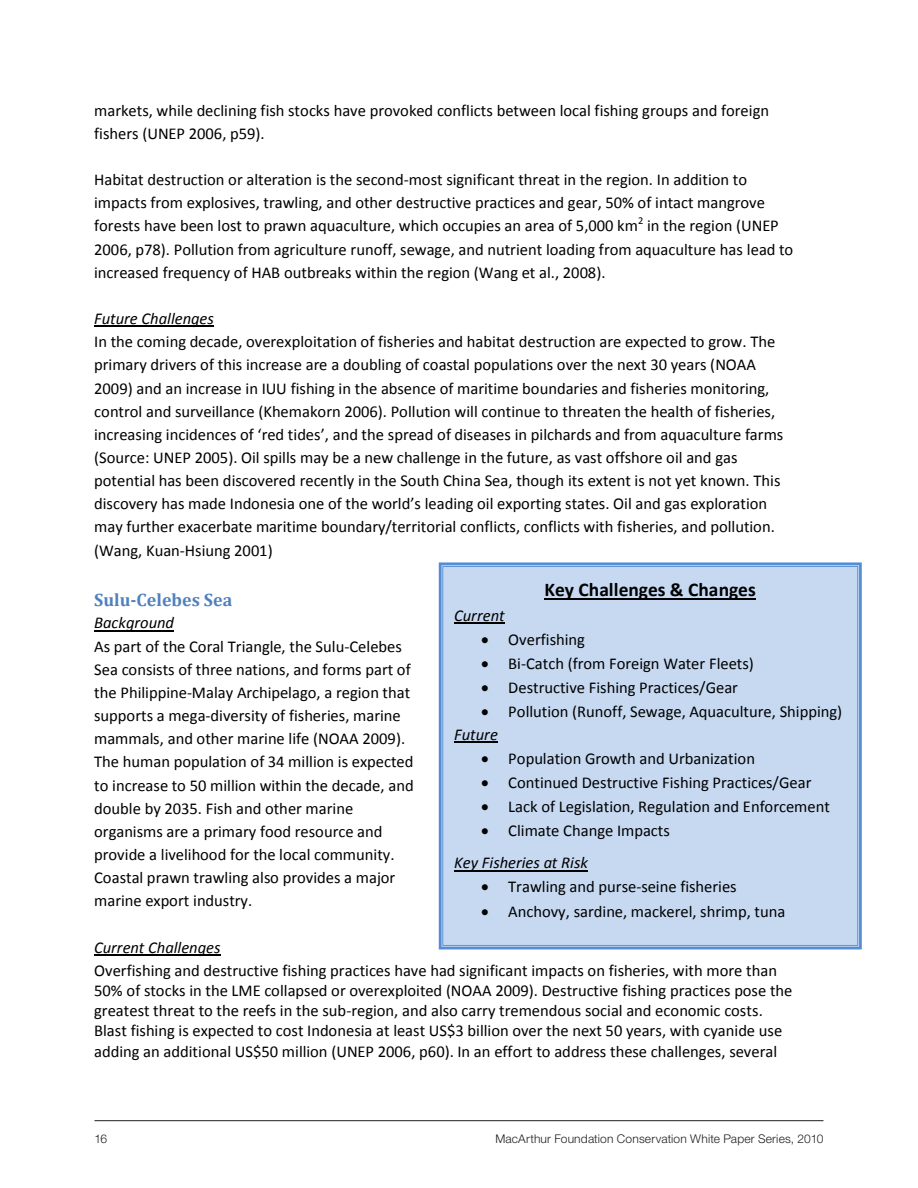
<style>
.page{position:relative;width:918px;height:1188px;background:#fff}
.page>*{position:absolute;margin:0;border:0;box-sizing:border-box;transform-origin:0 0}
.t1{font:700 19.5px "Calibri";color:#000}
.t2{font:700 18px "Cambria";color:#4f81bd}
.t3{font:16.5px/23.1px "Calibri";color:#000}
.t4{font:italic 16.5px "Calibri";color:#000}
.t5{font:300 12px "Helvetica Neue LT Std";letter-spacing:.015em;color:#231f20}
.t6{font:10.5px "Calibri";color:#000}
.s1{font-style:italic}
</style>
<div class="page">
<hr style="left:94px;top:1120px;width:730px;height:1px;background:#231f20">
<hr style="left:94px;top:326px;width:120px;height:1px;background:#000">
<hr style="left:94px;top:630px;width:80px;height:1px;background:#000">
<hr style="left:94px;top:955px;width:127px;height:1px;background:#000">
<div style="left:439px;top:562px;width:423px;height:387px;background:#c6d9f1"></div>
<hr style="left:545px;top:598px;width:211px;height:2px;background:#000">
<hr style="left:454px;top:623px;width:50px;height:1px;background:#000">
<hr style="left:454px;top:742px;width:44px;height:1px;background:#000">
<hr style="left:454px;top:870px;width:134px;height:1px;background:#000">
<p class="t3" style="left:94px;top:99px;width:676px">markets, while declining fish stocks have provoked conflicts between local fishing groups and foreign fishers (UNEP 2006, p59).</p>
<p class="t3" style="left:94px;top:168px;width:672px">Habitat destruction or alteration is the second-most significant threat in the region. In addition to impacts from explosives, trawling, and other destructive practices and gear, 50% of intact mangrove forests have been lost to prawn aquaculture, which occupies an area of 5,000 km</p>
<p class="t6" style="left:638px;top:214px;width:7px">2</p>
<p class="t3" style="left:94px;top:214px;width:701px;text-indent:553px">in the region (UNEP<br>2006, p78). Pollution from agriculture runoff, sewage, and nutrient loading from aquaculture has lead to increased frequency of HAB outbreaks within the region (Wang et al., 2008).</p>
<p class="t4" style="left:94px;top:307px;width:121px">Future Challenges</p>
<p class="t3" style="left:94px;top:330px;width:691px">In the coming decade, overexploitation of fisheries and habitat destruction are expected to grow. The primary drivers of this increase are a doubling of coastal populations over the next 30 years (NOAA 2009) and an increase in IUU fishing in the absence of maritime boundaries and fisheries monitoring, control and surveillance (Khemakorn 2006). Pollution will continue to threaten the health of fisheries, increasing incidences of ‘red tides’, and the spread of diseases in pilchards and from aquaculture farms (Source: UNEP 2005). Oil spills may be a new challenge in the future, as vast offshore oil and gas potential has been discovered recently in the South China Sea, though its extent is not yet known. This discovery has made Indonesia one of the world’s leading oil exporting states. Oil and gas exploration may further exacerbate maritime boundary/territorial conflicts, conflicts with fisheries, and pollution. (Wang, Kuan-Hsiung 2001)</p>
<p class="t2" style="left:94px;top:587px;width:140px">Sulu-Celebes Sea</p>
<p class="t4" style="left:94px;top:612px;width:81px">Background</p>
<p class="t3" style="left:94px;top:635px;width:321px">As part of the Coral Triangle, the Sulu-Celebes Sea consists of three nations, and forms part of the Philippine-Malay Archipelago, a region that supports a mega-diversity of fisheries, marine mammals, and other marine life (NOAA 2009).<br>The human population of 34 million is expected to increase to 50 million within the decade, and double by 2035. Fish and other marine organisms are a primary food resource and provide a livelihood for the local community.<br>Coastal prawn trawling also provides a major marine export industry.</p>
<p class="t4" style="left:94px;top:936px;width:128px">Current Challenges</p>
<p class="t3" style="left:94px;top:960px;width:700px;line-height:20.1px">Overfishing and destructive fishing practices have had significant impacts on fisheries, with more than 50% of stocks in the LME collapsed or overexploited (NOAA 2009). Destructive fishing practices pose the greatest threat to the reefs in the sub-region, and also carry tremendous social and economic costs.<br>Blast fishing is expected to cost Indonesia at least US$3 billion over the next 50 years, with cyanide use adding an additional US$50 million (UNEP 2006, p60). In an effort to address these challenges, several</p>
<p class="t1" style="left:545px;top:577px;width:213px">Key Challenges &amp; Changes</p>
<p class="t4" style="left:454px;top:604px;width:52px">Current</p>
<p class="t3" style="left:481px;top:628px;width:105px">• Overfishing</p>
<p class="t3" style="left:481px;top:652px;width:274px">• Bi-Catch (from Foreign Water Fleets)</p>
<p class="t3" style="left:481px;top:676px;width:258px">• Destructive Fishing Practices/Gear</p>
<p class="t3" style="left:454px;top:700px;width:389px;text-indent:27px">• Pollution (Runoff, Sewage, Aquaculture, Shipping)<br><span class="s1">Future</span></p>
<p class="t3" style="left:481px;top:747px;width:275px">• Population Growth and Urbanization</p>
<p class="t3" style="left:481px;top:771px;width:332px">• Continued Destructive Fishing Practices/Gear</p>
<p class="t3" style="left:481px;top:795px;width:350px">• Lack of Legislation, Regulation and Enforcement</p>
<p class="t3" style="left:454px;top:815px;width:217px;line-height:32.2px;text-indent:27px">• Climate Change Impacts<br><span class="s1">Key Fisheries at Risk</span></p>
<p class="t3" style="left:481px;top:875px;width:257px">• Trawling and purse-seine fisheries</p>
<p class="t3" style="left:481px;top:900px;width:306px">• Anchovy, sardine, mackerel, shrimp, tuna</p>
<p class="t5" style="left:94px;top:1131px;width:14px">16</p>
<p class="t5" style="left:495px;top:1131px;width:330px">MacArthur Foundation Conservation White Paper Series, 2010</p>
</div>
